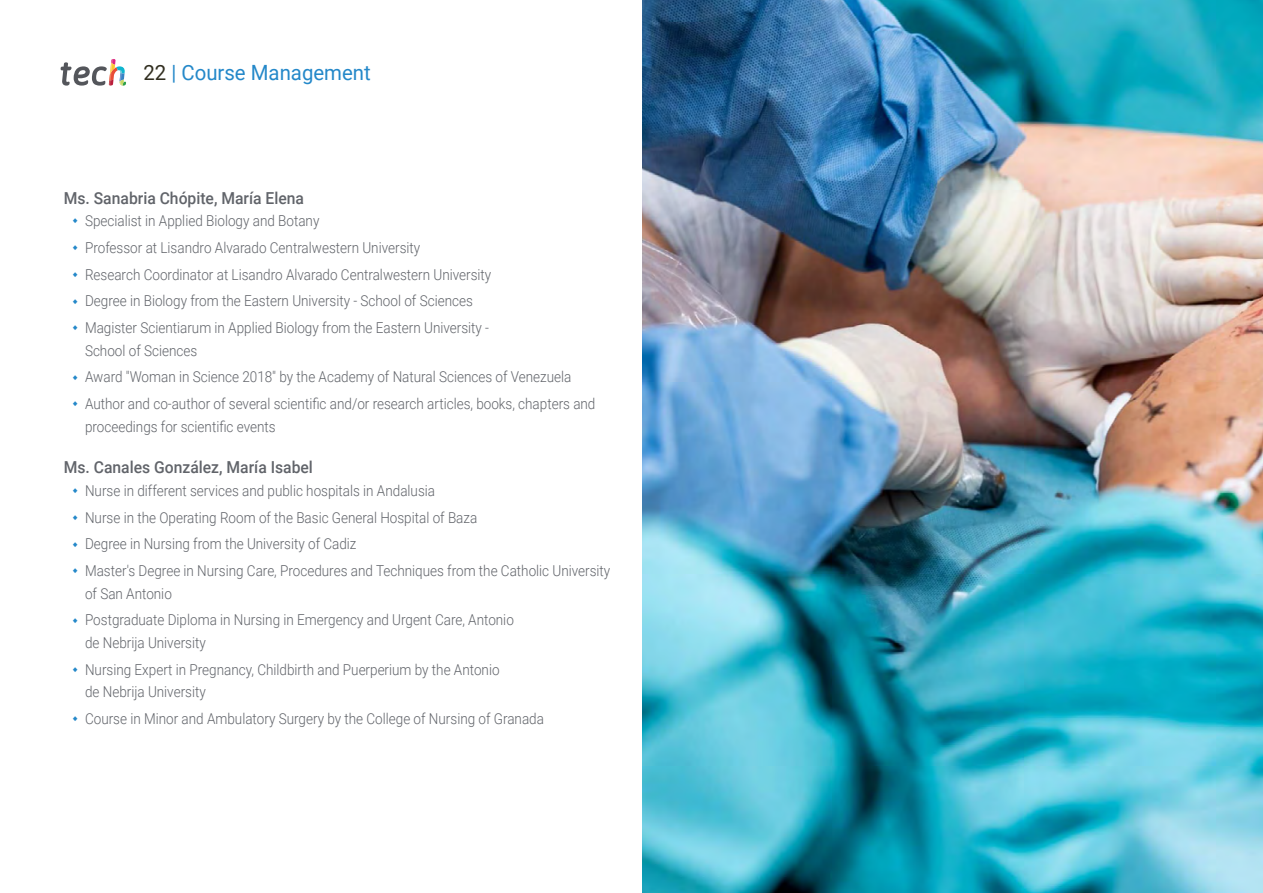
<style>
.page{position:relative;width:1263px;height:893px;background:#fff}
.page>*{position:absolute;margin:0;border:0;box-sizing:border-box;transform-origin:0 0}
.t1{font:21px "Roboto";color:#2488c9}
.t2{font:500 16.5px "Roboto";color:#61646a;scale:.95 1}
.t3{font:300 15px/26.7px "Roboto";color:#61646a;scale:.9 1}
.s1{color:#312e20}
</style>
<div class="page">
<img style="left:642px;top:0;width:621px;height:893px">
<svg style="left:61px;top:59px;width:65px;height:27px"></svg>
<h1 class="t1" style="left:144px;top:57px;width:229px"><span class="s1">22</span> | Course Management</h1>
<p class="t2" style="left:64px;top:186px;width:254px">Ms. Sanabria Chópite, María Elena</p>
<p class="t3" style="left:85px;top:207px;width:453px">Specialist in Applied Biology and Botany<br>Professor at Lisandro Alvarado Centralwestern University<br>Research Coordinator at Lisandro Alvarado Centralwestern University Degree in Biology from the Eastern University - School of Sciences Magister Scientiarum in Applied Biology from the Eastern University -</p>
<p class="t3" style="left:85px;top:336px;width:569px">School of Sciences<br>Award "Woman in Science 2018" by the Academy of Natural Sciences of Venezuela<br>Author and co-author of several scientific and/or research articles, books, chapters and</p>
<p class="t3" style="left:85px;top:412px;width:213px">proceedings for scientific events</p>
<p class="t2" style="left:64px;top:456px;width:264px">Ms. Canales González, María Isabel</p>
<p class="t3" style="left:85px;top:476px;width:585px">Nurse in different services and public hospitals in Andalusia<br>Nurse in the Operating Room of the Basic General Hospital of Baza<br>Degree in Nursing from the University of Cadiz<br>Master's Degree in Nursing Care, Procedures and Techniques from the Catholic University</p>
<p class="t3" style="left:85px;top:579px;width:478px">of San Antonio<br>Postgraduate Diploma in Nursing in Emergency and Urgent Care, Antonio</p>
<p class="t3" style="left:85px;top:629px;width:462px">de Nebrija University<br>Nursing Expert in Pregnancy, Childbirth and Puerperium by the Antonio</p>
<p class="t3" style="left:85px;top:678px;width:511px">de Nebrija University<br>Course in Minor and Ambulatory Surgery by the College of Nursing of Granada</p>
</div>
